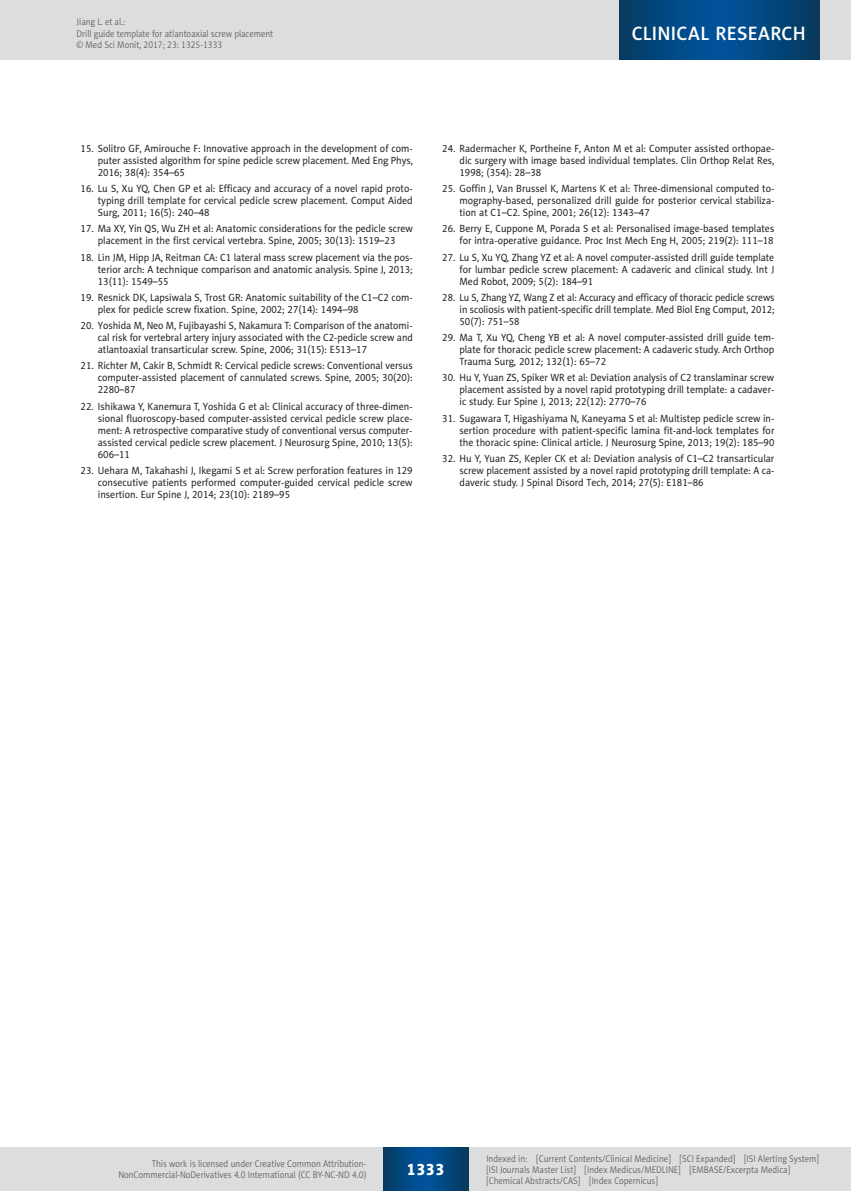
<style>
.page{position:relative;width:851px;height:1191px;background:#fff}
.page>*{position:absolute;margin:0;border:0;box-sizing:border-box;transform-origin:0 0}
.t1{font:19.5px "Naomi Sans EFN Medium";letter-spacing:.015em;color:#fff}
.t2{font:16.5px "Naomi Sans EFN Heavy";color:#fff}
.MSM_Referencje_punkt{font:10.5px/12px "Naomi Sans EFN";color:#231f20;text-align:justify;scale:.95 1}
.MSM_Referencje_punkt-2{font:10.5px/12px "Naomi Sans EFN";color:#231f20;text-align:justify;scale:.94 1}
.MSM_Referencje_punkt-3{font:10.5px/12px "Naomi Sans EFN";color:#231f20;text-align:justify;scale:.93 1}
.t3{font:9.75px/11.2px "Naomi Sans EFN Light";color:#57585a;scale:.9 1}
</style>
<div class="page">
<div style="left:0;top:1148px;width:850px;height:43px;background:#dcdddf"></div>
<svg style="left:383px;top:1147px;width:85px;height:43px"></svg>
<div style="left:0;top:0;width:850px;height:60px;background:#dcdddf"></div>
<svg style="left:619px;top:0;width:200px;height:60px"></svg>
<p class="t3" style="left:77px;top:16px;width:220px">Jiang L. et al.:<br>Drill guide template for atlantoaxial screw placement © Med Sci Monit, 2017; 23: 1325-1333</p>
<h1 class="t1" style="left:631px;top:22px;width:175px">CLINICAL RESEARCH</h1>
<p class="MSM_Referencje_punkt" style="left:98px;top:142px;width:333px;text-indent:-17px">15. Solitro GF, Amirouche F: Innovative approach in the development of com&shy;puter assisted algorithm for spine pedicle screw placement. Med Eng Phys, 2016; 38(4): 354–65</p>
<p class="MSM_Referencje_punkt" style="left:98px;top:183px;width:333px;text-indent:-17px">16. Lu S, Xu YQ, Chen GP et al: Efficacy and accuracy of a novel rapid proto&shy;typing drill template for cervical pedicle screw placement. Comput Aided Surg, 2011; 16(5): 240–48</p>
<p class="MSM_Referencje_punkt" style="left:81px;top:223px;width:351px;text-align:center">17. Ma XY, Yin QS, Wu ZH et al: Anatomic considerations for the pedicle screw placement in the first cervical vertebra. Spine, 2005; 30(13): 1519–23</p>
<p class="MSM_Referencje_punkt" style="left:98px;top:251px;width:333px;text-indent:-17px">18. Lin JM, Hipp JA, Reitman CA: C1 lateral mass screw placement via the pos&shy;terior arch: A technique comparison and anatomic analysis. Spine J, 2013; 13(11): 1549–55</p>
<p class="MSM_Referencje_punkt" style="left:98px;top:291px;width:333px;text-indent:-17px">19. Resnick DK, Lapsiwala S, Trost GR: Anatomic suitability of the C1–C2 com&shy;plex for pedicle screw fixation. Spine, 2002; 27(14): 1494–98</p>
<p class="MSM_Referencje_punkt-2" style="left:98px;top:320px;width:336px;text-indent:-17px">20. Yoshida M, Neo M, Fujibayashi S, Nakamura T: Comparison of the anatomi&shy;cal risk for vertebral artery injury associated with the C2-pedicle screw and atlantoaxial transarticular screw. Spine, 2006; 31(15): E513–17</p>
<p class="MSM_Referencje_punkt-2" style="left:98px;top:360px;width:336px;text-indent:-17px">21. Richter M, Cakir B, Schmidt R: Cervical pedicle screws: Conventional versus computer-assisted placement of cannulated screws. Spine, 2005; 30(20):<br>2280–87</p>
<p class="MSM_Referencje_punkt" style="left:98px;top:400px;width:333px;text-indent:-17px">22. Ishikawa Y, Kanemura T, Yoshida G et al: Clinical accuracy of three-dimen&shy;sional fluoroscopy-based computer-assisted cervical pedicle screw place&shy;ment: A retrospective comparative study of conventional versus computer&shy;assisted cervical pedicle screw placement. J Neurosurg Spine, 2010; 13(5):<br>606–11</p>
<p class="MSM_Referencje_punkt" style="left:98px;top:464px;width:333px;text-indent:-17px">23. Uehara M, Takahashi J, Ikegami S et al: Screw perforation features in 129 consecutive patients performed computer-guided cervical pedicle screw insertion. Eur Spine J, 2014; 23(10): 2189–95</p>
<p class="MSM_Referencje_punkt" style="left:459px;top:142px;width:333px;text-indent:-17px">24. Radermacher K, Portheine F, Anton M et al: Computer assisted orthopae&shy;dic surgery with image based individual templates. Clin Orthop Relat Res, 1998; (354): 28–38</p>
<p class="MSM_Referencje_punkt" style="left:459px;top:183px;width:333px;text-indent:-17px">25. Goffin J, Van Brussel K, Martens K et al: Three-dimensional computed to&shy;mography-based, personalized drill guide for posterior cervical stabiliza&shy;tion at C1–C2. Spine, 2001; 26(12): 1343–47</p>
<p class="MSM_Referencje_punkt" style="left:442px;top:223px;width:351px;text-align:right">26. Berry E, Cuppone M, Porada S et al: Personalised image-based templates for intra-operative guidance. Proc Inst Mech Eng H, 2005; 219(2): 111–18</p>
<p class="MSM_Referencje_punkt" style="left:459px;top:251px;width:333px;text-indent:-17px">27. Lu S, Xu YQ, Zhang YZ et al: A novel computer-assisted drill guide template for lumbar pedicle screw placement: A cadaveric and clinical study. Int J Med Robot, 2009; 5(2): 184–91</p>
<p class="MSM_Referencje_punkt-3" style="left:459px;top:291px;width:340px;text-indent:-17px">28. Lu S, Zhang YZ, Wang Z et al: Accuracy and efficacy of thoracic pedicle screws in scoliosis with patient-specific drill template. Med Biol Eng Comput, 2012; 50(7): 751–58</p>
<p class="MSM_Referencje_punkt" style="left:459px;top:332px;width:333px;text-indent:-17px">29. Ma T, Xu YQ, Cheng YB et al: A novel computer-assisted drill guide tem&shy;plate for thoracic pedicle screw placement: A cadaveric study. Arch Orthop Trauma Surg, 2012; 132(1): 65–72</p>
<p class="MSM_Referencje_punkt-2" style="left:459px;top:372px;width:336px;text-indent:-17px">30. Hu Y, Yuan ZS, Spiker WR et al: Deviation analysis of C2 translaminar screw placement assisted by a novel rapid prototyping drill template: a cadaver&shy;ic study. Eur Spine J, 2013; 22(12): 2770–76</p>
<p class="MSM_Referencje_punkt" style="left:459px;top:412px;width:333px;text-indent:-17px">31. Sugawara T, Higashiyama N, Kaneyama S et al: Multistep pedicle screw in&shy;sertion procedure with patient-specific lamina fit-and-lock templates for the thoracic spine: Clinical article. J Neurosurg Spine, 2013; 19(2): 185–90</p>
<p class="MSM_Referencje_punkt" style="left:459px;top:452px;width:333px;text-indent:-17px">32. Hu Y, Yuan ZS, Kepler CK et al: Deviation analysis of C1–C2 transarticular screw placement assisted by a novel rapid prototyping drill template: A ca&shy;daveric study. J Spinal Disord Tech, 2014; 27(5): E181–86</p>
<p class="t3" style="left:118px;top:1158px;width:277px;text-align:right">This work is licensed under Creative Common Attribution-<br>NonCommercial-NoDerivatives 4.0 International (CC BY-NC-ND 4.0)</p>
<h2 class="t2" style="left:406px;top:1159px;width:40px">1333</h2>
<p class="t3" style="left:486px;top:1152px;width:371px">Indexed in: [Current Contents/Clinical Medicine] [SCI Expanded] [ISI Alerting System] [ISI Journals Master List] [Index Medicus/MEDLINE] [EMBASE/Excerpta Medica] [Chemical Abstracts/CAS] [Index Copernicus]</p>
</div>
